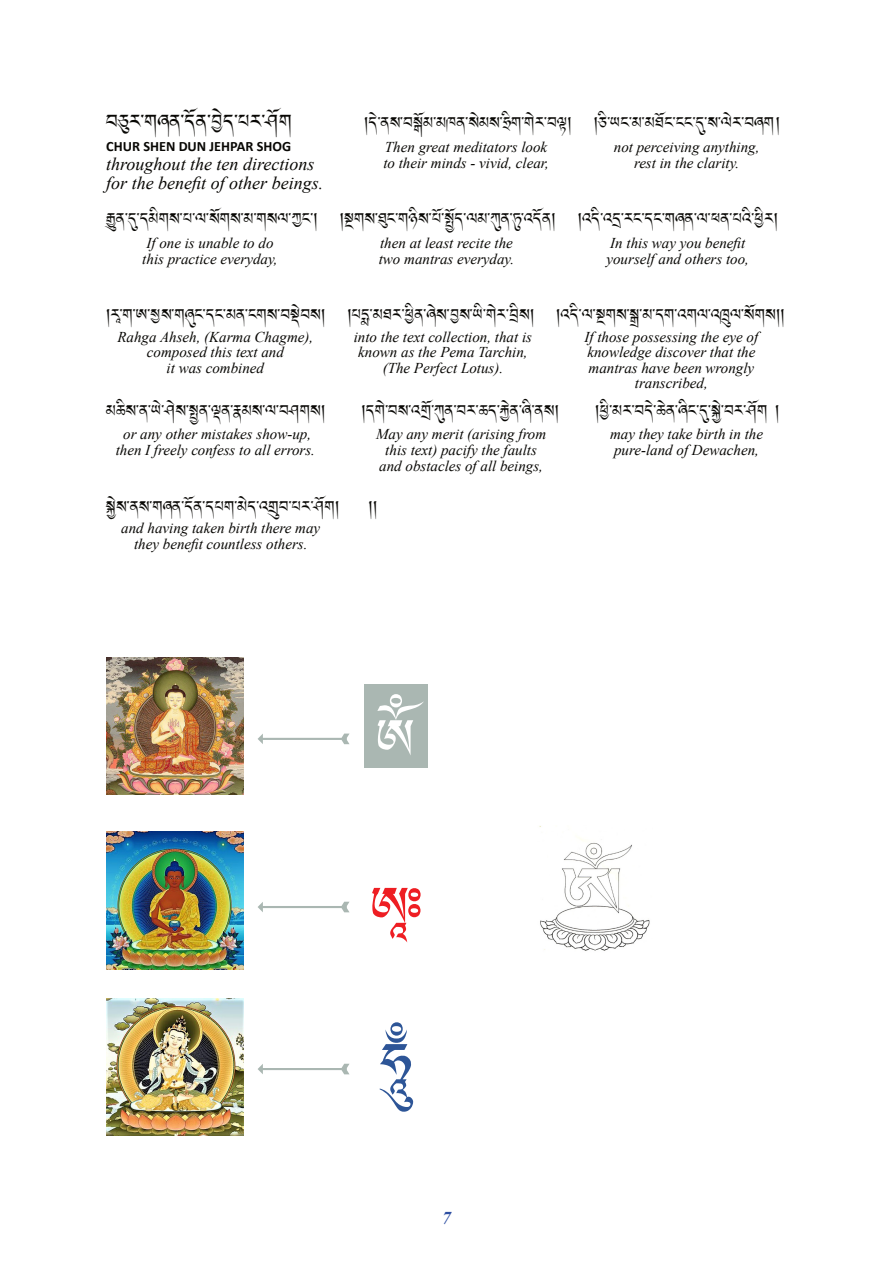
<style>
.page{position:relative;width:893px;height:1263px;background:#fff}
.page>*{position:absolute;margin:0;border:0;box-sizing:border-box;transform-origin:0 0}
.t1{font:90px "Ededris vowa";color:#ee1e23}
.t2{font:90px "Ededris vowa";color:#2d5597}
.t3{font:90px "Ededris vowa";color:#fff}
.t4{font:30px "Ededris a";color:#080704}
.t5{font:24px "Ededris a";color:#080704}
.t6{font:italic 18px/18.8px "Times New Roman";color:#080704}
.t7{font:italic 700 18px "Times New Roman";color:#2d4ea2}
.t8{font:italic 15px/15.6px "Times New Roman";color:#080704;text-align:center}
.t9{font:700 14.25px "Calibri";color:#080704}
.s1{font-family:"Ededris a 1"}
.s2{font-family:"Ededris vowa"}
.s3{font-family:"Ededris b"}
.s4{font-family:"Ededris a 2"}
.s5{font-family:"Ededris g"}
.s6{font-family:"Ededris d"}
</style>
<div class="page">
<svg style="left:258px;top:733px;width:92px;height:11px"></svg>
<svg style="left:258px;top:902px;width:91px;height:10px"></svg>
<svg style="left:258px;top:1064px;width:91px;height:10px"></svg>
<div style="left:364px;top:684px;width:64px;height:84px;background:#aab7b2"></div>
<img style="left:106px;top:831px;width:137px;height:138px">
<img style="left:106px;top:658px;width:137px;height:137px">
<img style="left:106px;top:998px;width:137px;height:137px">
<img style="left:539px;top:826px;width:111px;height:125px">
<h2 class="t4" style="left:106px;top:99px;width:187px">2<span class="s1">&amp;</span>&lt;-$8/-.<span class="s2">R</span>/-L<span class="s2">J</span>.-0&lt;-&gt;<span class="s2">R</span>$</h2>
<h3 class="t5" style="left:364px;top:105px;width:417px"><span class="s2">,</span>.<span class="s2">J</span>-/?-2|<span class="s2">R</span>3-3#/-?<span class="s2">J</span>3?-Z<span class="s2">A</span>$-$<span class="s2">J</span>&lt;-2V<span class="s2">, ,</span>&amp;<span class="s2">A</span>-;%-3-3,<span class="s2">R</span>%-%%-<span class="s1">.</span>-?-=<span class="s2">J</span>&lt;-28$<span class="s2">,</span></h3>
<p class="t9" style="left:106px;top:141px;width:186px">CHUR SHEN DUN JEHPAR SHOG</p>
<p class="t6" style="left:106px;top:156px;width:218px">throughout the ten directions for the benefit of other beings.</p>
<p class="t8" style="left:383px;top:141px;width:167px;text-align:left">Then great meditators look to their minds - vivid, clear,</p>
<p class="t8" style="left:614px;top:141px;width:147px">not perceiving anything, rest in the clarity.</p>
<h3 class="t5" style="left:106px;top:201px;width:674px"><span class="s1">o</span>/-<span class="s1">.</span>-.3<span class="s2">A</span>$?-0-=-?<span class="s2">R</span>$?-3-$?=-G%-<span class="s2">, ,</span>}$?-<span class="s1">,</span>%-$*<span class="s2">A</span>?-0<span class="s2">R</span>-<span class="s3">,</span><span class="s2">R</span>.-=3-<span class="s1">!</span>/-<span class="s1">+-</span>:.<span class="s2">R</span>/<span class="s2">, ,</span>:.<span class="s2">A</span>-:S-&lt;%-.%-$8/-=-1/-0:<span class="s2">A</span>-K<span class="s2">A</span>&lt;<span class="s2">,</span></h3>
<p class="t8" style="left:685px;top:203px;width:5px">,</p>
<p class="t8" style="left:142px;top:237px;width:137px;text-align:left">If one is unable to do this practice everyday,</p>
<p class="t8" style="left:379px;top:237px;width:137px;text-align:left">then at least recite the two mantras everyday.</p>
<p class="t8" style="left:606px;top:237px;width:144px;text-align:left">In this way you benefit yourself and others too,</p>
<h3 class="t5" style="left:106px;top:297px;width:680px"><span class="s2">,</span><span class="s4">&lt;</span>-$-A-<span class="s5">f</span>?-$<span class="s1">8</span>%-.%-3/-%$?-2<span class="s3">#</span><span class="s2">J</span>2?<span class="s2">, ,</span>0<span class="s6">E</span>-3,&lt;-K<span class="s2">A</span>/-8<span class="s2">J</span>?-L?-;<span class="s2">A</span>-$<span class="s2">J</span>&lt;-V<span class="s2">A</span>?<span class="s2">, ,</span>:.<span class="s2">A</span>-=-}$?-<span class="s3">1</span>-3-.$-:$=-:<span class="s1">O</span>=-?<span class="s2">R</span>$?<span class="s2">,,</span></h3>
<p class="t8" style="left:117px;top:330px;width:197px">Rahga Ahseh, (Karma Chagme), composed this text and<br>it was combined</p>
<p class="t8" style="left:354px;top:330px;width:180px">into the text collection, that is known as the Pema Tarchin, (The Perfect Lotus).</p>
<p class="t8" style="left:584px;top:330px;width:175px">If those possessing the eye of knowledge discover that the mantras have been wrongly transcribed,</p>
<h3 class="t5" style="left:106px;top:393px;width:221px">3(<span class="s2">A</span>?-/-;<span class="s2">J</span>-&gt;<span class="s2">J</span>?-<span class="s3">,</span>/-W/-I3?-=-2&gt;$?<span class="s2">,</span></h3>
<h3 class="t5" style="left:362px;top:393px;width:199px"><span class="s2">,</span>.$<span class="s2">J-</span>2?-:P<span class="s2">R</span>-<span class="s1">!</span>/-2&lt;-(.-N<span class="s2">J</span>/-8<span class="s2">A</span>-/?<span class="s2">,</span></h3>
<h3 class="t5" style="left:595px;top:393px;width:186px"><span class="s2">,</span>K<span class="s2">A</span>-3&lt;-2.<span class="s2">J</span>-(<span class="s2">J</span>/-8<span class="s2">A</span>%-<span class="s1">.</span>-<span class="s3">*</span><span class="s2">J</span>-2&lt;-&gt;<span class="s2">R</span>$ <span class="s2">,</span></h3>
<p class="t8" style="left:116px;top:428px;width:201px">or any other mistakes show-up, then I freely confess to all errors.</p>
<p class="t8" style="left:376px;top:428px;width:172px">May any merit (arising from this text) pacify the faults and obstacles of all beings,</p>
<p class="t8" style="left:610px;top:428px;width:154px;text-align:left">may they take birth in the pure-land of Dewachen,</p>
<h3 class="t5" style="left:106px;top:489px;width:273px"><span class="s3">*</span><span class="s2">J</span>?-/?-$8/-.<span class="s2">R</span>/-.0$-3<span class="s2">J</span>.-:<span class="s1">P</span>2-0&lt;-&gt;<span class="s2">R</span>$<span class="s2">, ,,</span></h3>
<p class="t8" style="left:121px;top:522px;width:200px">and having taken birth there may they benefit countless others.</p>
<h1 class="t3" style="left:376px;top:673px;width:41px">&lt;</h1>
<h1 class="t1" style="left:372px;top:841px;width:55px">=</h1>
<h1 class="t2" style="left:380px;top:997px;width:35px">&gt;</h1>
<p class="t7" style="left:442px;top:1212px;width:10px">7</p>
</div>
